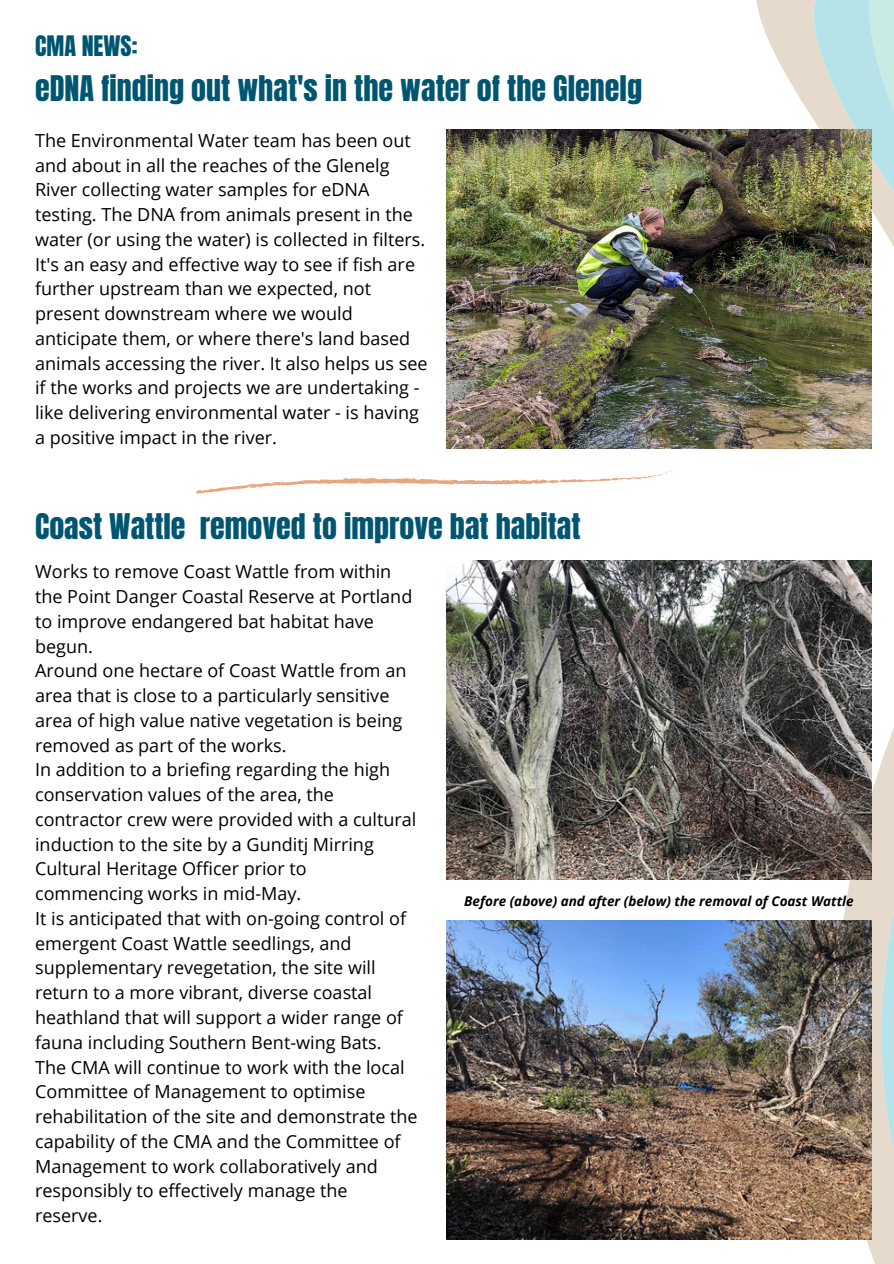
<style>
.page{position:relative;width:894px;height:1264px;background:#fff}
.page>*{position:absolute;margin:0;border:0;box-sizing:border-box;transform-origin:0 0}
.t1{font:30px "Anton";color:#005571}
.t2{font:24px "Anton";color:#005571}
.t3{font:18px/24.8px "Open Sans";color:#000}
.t4{font:italic 700 13.5px "Open Sans";color:#000}
</style>
<div class="page">
<svg style="left:756px;top:0;width:55px;height:1240px"></svg>
<svg style="left:811px;top:0;width:56px;height:1241px"></svg>
<svg style="left:867px;top:0;width:26px;height:1263px"></svg>
<img style="left:446px;top:129px;width:425px;height:319px">
<svg style="left:196px;top:470px;width:475px;height:23px"></svg>
<img style="left:446px;top:561px;width:425px;height:318px">
<img style="left:446px;top:920px;width:425px;height:318px">
<h2 class="t2" style="left:35px;top:29px;width:104px">CMA NEWS:</h2>
<p class="t1" style="left:35px;top:67px;width:608px">eDNA finding out what's in the water of the Glenelg</p>
<h1 class="t3" style="left:35px;top:127px;width:394px">The Environmental Water team has been out and about in all the reaches of the Glenelg River collecting water samples for eDNA testing. The DNA from animals present in the water (or using the water) is collected in filters.<br>It's an easy and effective way to see if fish are further upstream than we expected, not present downstream where we would anticipate them, or where there's land based animals accessing the river. It also helps us see if the works and projects we are undertaking - like delivering environmental water - is having a positive impact in the river.</h1>
<h3 class="t1" style="left:35px;top:505px;width:547px">Coast Wattle removed to improve bat habitat</h3>
<p class="t3" style="left:35px;top:559px;width:384px">Works to remove Coast Wattle from within the Point Danger Coastal Reserve at Portland to improve endangered bat habitat have begun.<br>Around one hectare of Coast Wattle from an area that is close to a particularly sensitive area of high value native vegetation is being removed as part of the works.<br>In addition to a briefing regarding the high conservation values of the area, the contractor crew were provided with a cultural induction to the site by a Gunditj Mirring Cultural Heritage Officer prior to commencing works in mid-May.<br>It is anticipated that with on-going control of emergent Coast Wattle seedlings, and supplementary revegetation, the site will return to a more vibrant, diverse coastal heathland that will support a wider range of fauna including Southern Bent-wing Bats.<br>The CMA will continue to work with the local Committee of Management to optimise rehabilitation of the site and demonstrate the capability of the CMA and the Committee of Management to work collaboratively and responsibly to effectively manage the reserve.</p>
<p class="t4" style="left:464px;top:891px;width:391px">Before (above) and after (below) the removal of Coast Wattle</p>
</div>
